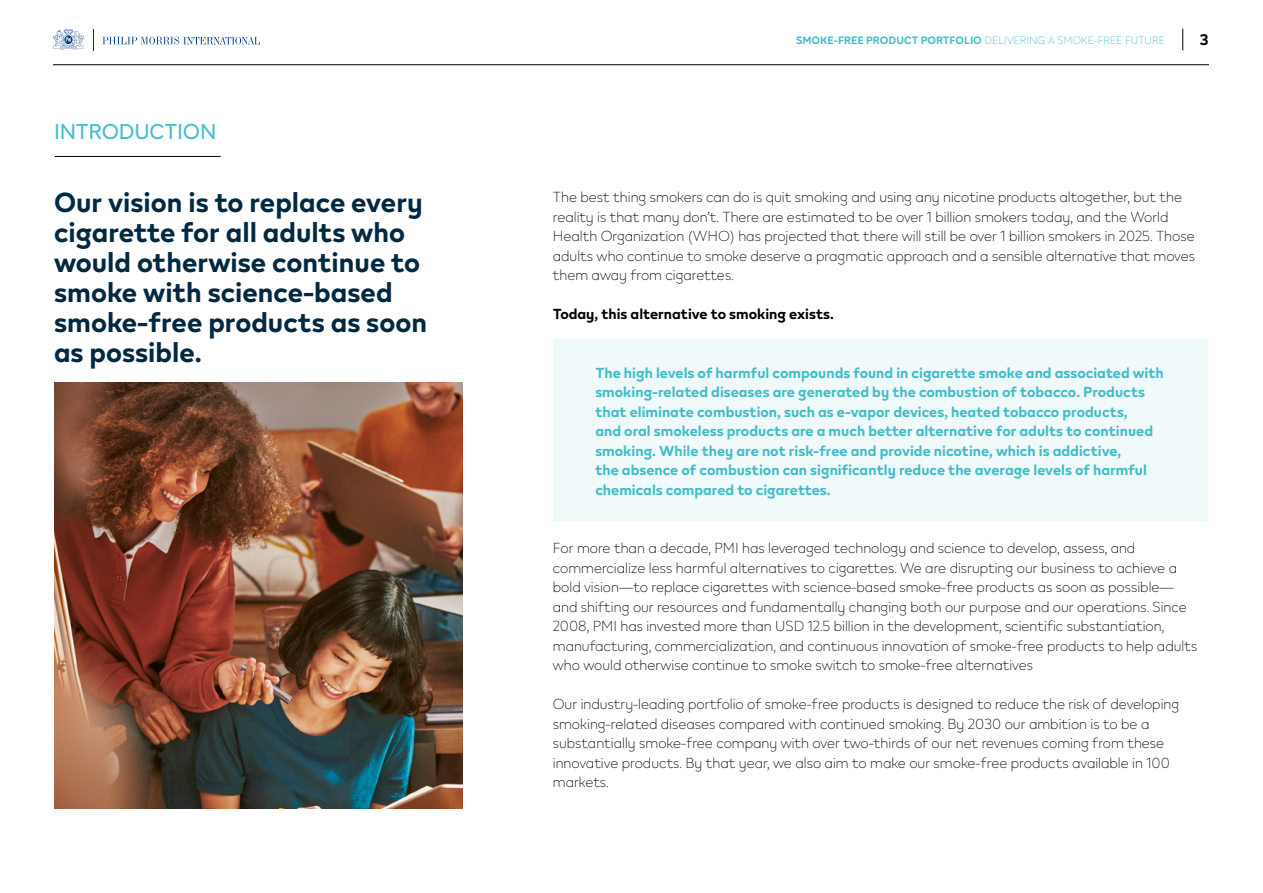
<style>
.page{position:relative;width:1263px;height:893px;background:#fff}
.page>*{position:absolute;margin:0;border:0;box-sizing:border-box;transform-origin:0 0}
.t1{font:700 27px/30px "IQOS";color:#002841}
.t2{font:21px "IQOS";letter-spacing:-.01em;color:#47bdc9}
.t3{font:700 15px "IQOS";color:#000}
.t4{font:300 14.25px/19.5px "IQOS";color:#000}
.t5{font:700 14.25px/19.5px "IQOS";color:#41bdc9}
.t6{font:700 14.25px "IQOS";color:#000}
.t7{font:300 10.5px "IQOS";color:#41bdc9}
.s1{font-weight:700}
</style>
<div class="page">
<div style="left:554px;top:340px;width:654px;height:181px;background:#f0fafb"></div>
<hr style="left:55px;top:156px;width:166px;height:1px;background:#000">
<svg style="left:93px;top:29px;width:1px;height:21px"></svg>
<svg style="left:102px;top:37px;width:158px;height:8px"></svg>
<svg style="left:53px;top:29px;width:31px;height:21px"></svg>
<svg style="left:1182px;top:29px;width:1px;height:21px"></svg>
<hr style="left:53px;top:64px;width:1156px;height:1px;background:#000">
<img style="left:55px;top:383px;width:407px;height:426px">
<h2 class="t2" style="left:54px;top:115px;width:164px">INTRODUCTION</h2>
<p class="t7" style="left:796px;top:33px;width:370px"><span class="s1">SMOKE-FREE PRODUCT PORTFOLIO</span> DELIVERING A SMOKE-FREE FUTURE</p>
<p class="t3" style="left:1200px;top:28px;width:10px">3</p>
<h1 class="t1" style="left:54px;top:186px;width:375px">Our vision is to replace every cigarette for all adults who would otherwise continue to smoke with science-based smoke-free products as soon as possible.</h1>
<p class="t4" style="left:553px;top:187px;width:644px">The best thing smokers can do is quit smoking and using any nicotine products altogether, but the reality is that many don’t. There are estimated to be over 1 billion smokers today, and the World Health Organization (WHO) has projected that there will still be over 1 billion smokers in 2025. Those adults who continue to smoke deserve a pragmatic approach and a sensible alternative that moves them away from cigarettes.</p>
<p class="t6" style="left:553px;top:303px;width:282px">Today, this alternative to smoking exists.</p>
<p class="t5" style="left:595px;top:362px;width:570px">The high levels of harmful compounds found in cigarette smoke and associated with smoking-related diseases are generated by the combustion of tobacco. Products that eliminate combustion, such as e-vapor devices, heated tobacco products,<br>and oral smokeless products are a much better alternative for adults to continued smoking. While they are not risk-free and provide nicotine, which is addictive,<br>the absence of combustion can significantly reduce the average levels of harmful chemicals compared to cigarettes.</p>
<p class="t4" style="left:553px;top:538px;width:646px">For more than a decade, PMI has leveraged technology and science to develop, assess, and commercialize less harmful alternatives to cigarettes. We are disrupting our business to achieve a bold vision—to replace cigarettes with science-based smoke-free products as soon as possible— and shifting our resources and fundamentally changing both our purpose and our operations. Since 2008, PMI has invested more than USD 12.5 billion in the development, scientific substantiation, manufacturing, commercialization, and continuous innovation of smoke-free products to help adults who would otherwise continue to smoke switch to smoke-free alternatives</p>
<p class="t4" style="left:553px;top:694px;width:628px">Our industry-leading portfolio of smoke-free products is designed to reduce the risk of developing smoking-related diseases compared with continued smoking. By 2030 our ambition is to be a substantially smoke-free company with over two-thirds of our net revenues coming from these innovative products. By that year, we also aim to make our smoke-free products available in 100 markets.</p>
</div>
